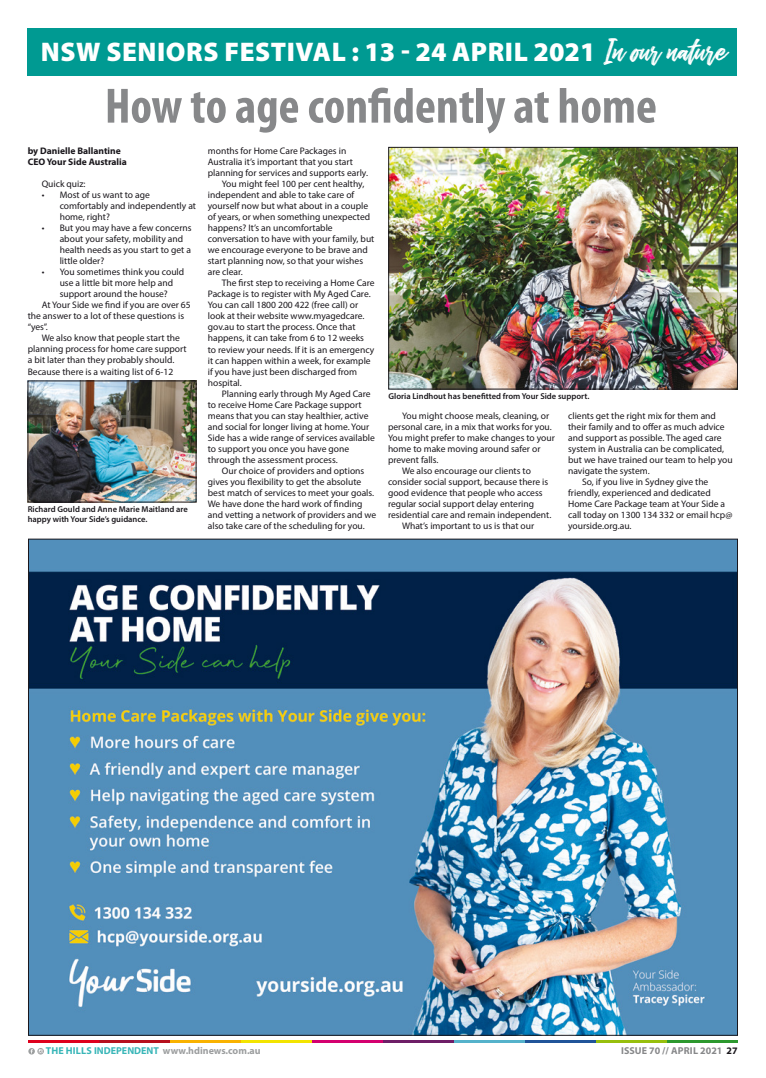
<style>
.page{position:relative;width:766px;height:1078px;background:#fff}
.page>*{position:absolute;margin:0;border:0;box-sizing:border-box;transform-origin:0 0}
.t1{font:700 condensed 50px "Myriad Pro";color:#87888a}
.t2{font:900 27px "Myriad Pro";letter-spacing:.02em;color:#fff}
.t3{font:700 10px "Myriad Pro";color:#39b6b8}
.t4{font:700 10px "Myriad Pro";color:#87888a}
.t5{font:9.5px/11px "Myriad Pro";color:#1a171c}
.t6{font:700 9.5px/11px "Myriad Pro";color:#1a171c}
.t7{font:600 8.5px/10px "Myriad Pro";color:#1a171c}
.s1{font-family:"The Historia Demo";font-weight:400;font-size:33px}
.s2{color:#9c9e9f}
.s3{color:#1a171c}
</style>
<div class="page">
<svg style="left:28px;top:1047px;width:7px;height:7px"></svg>
<svg style="left:30px;top:1048px;width:3px;height:5px"></svg>
<svg style="left:37px;top:1047px;width:7px;height:7px"></svg>
<svg style="left:39px;top:1049px;width:4px;height:3px"></svg>
<hr style="left:170px;top:1040px;width:71px;height:2px;background:#f9b200">
<hr style="left:28px;top:1040px;width:71px;height:2px;background:#de001d">
<hr style="left:99px;top:1040px;width:71px;height:2px;background:#b6101d">
<hr style="left:454px;top:1040px;width:71px;height:2px;background:#55b2cb">
<hr style="left:595px;top:1040px;width:71px;height:2px;background:#97bf0d">
<hr style="left:666px;top:1040px;width:71px;height:2px;background:#2c982e">
<hr style="left:524px;top:1040px;width:71px;height:2px;background:#205499">
<hr style="left:383px;top:1040px;width:71px;height:2px;background:#6e1e67">
<hr style="left:241px;top:1040px;width:71px;height:2px;background:#f3e400">
<hr style="left:312px;top:1040px;width:71px;height:2px;background:#d4006f">
<img style="left:30px;top:541px;width:705px;height:492px">
<img style="left:30px;top:383px;width:164px;height:117px">
<div style="left:28px;top:381px;width:168px;height:121px;border:1px solid #1a171c"></div>
<img style="left:390px;top:149px;width:345px;height:238px">
<div style="left:388px;top:147px;width:349px;height:242px;border:1px solid #1a171c"></div>
<div style="left:28px;top:28px;width:709px;height:48px;background:#009a92"></div>
<h2 class="t2" style="left:41px;top:37px;width:688px">NSW SENIORS FESTIVAL : 13 - 24 APRIL 2021 <span class="s1">In our nature</span></h2>
<h1 class="t1" style="left:105px;top:75px;width:553px">How to age confidently at home</h1>
<p class="t6" style="left:28px;top:145px;width:101px">by Danielle Ballantine<br>CEO Your Side Australia</p>
<p class="t5" style="left:42px;top:178px;width:45px">Quick quiz:</p>
<p class="t5" style="left:60px;top:189px;width:138px;text-indent:-18px">• Most of us want to age comfortably and independently at home, right?</p>
<p class="t5" style="left:60px;top:222px;width:133px;text-indent:-18px">• But you may have a few concerns about your safety, mobility and health needs as you start to get a little older?</p>
<p class="t5" style="left:42px;top:266px;width:144px">• You sometimes think you could</p>
<p class="t5" style="left:60px;top:277px;width:115px">use a little bit more help and</p>
<p class="t5" style="left:60px;top:288px;width:110px">support around the house?</p>
<p class="t5" style="left:42px;top:299px;width:150px">At Your Side we find if you are over 65</p>
<p class="t5" style="left:28px;top:310px;width:158px">the answer to a lot of these questions is</p>
<p class="t5" style="left:28px;top:321px;width:22px">“yes”.</p>
<p class="t5" style="left:42px;top:332px;width:140px">We also know that people start the</p>
<p class="t5" style="left:28px;top:343px;width:160px">planning process for home care support</p>
<p class="t5" style="left:28px;top:354px;width:148px">a bit later than they probably should.</p>
<p class="t5" style="left:28px;top:365px;width:147px">Because there is a waiting list of 6-12</p>
<p class="t5" style="left:208px;top:145px;width:140px">months for Home Care Packages in</p>
<p class="t5" style="left:208px;top:156px;width:147px">Australia it’s important that you start</p>
<p class="t5" style="left:208px;top:167px;width:162px">planning for services and supports early.</p>
<p class="t5" style="left:222px;top:178px;width:144px">You might feel 100 per cent healthy,</p>
<p class="t5" style="left:208px;top:189px;width:148px">independent and able to take care of</p>
<p class="t5" style="left:208px;top:200px;width:162px">yourself now but what about in a couple</p>
<p class="t5" style="left:208px;top:211px;width:164px">of years, or when something unexpected</p>
<p class="t5" style="left:208px;top:222px;width:126px">happens? It’s an uncomfortable</p>
<p class="t5" style="left:208px;top:233px;width:168px">conversation to have with your family, but</p>
<p class="t5" style="left:208px;top:244px;width:161px">we encourage everyone to be brave and</p>
<p class="t5" style="left:208px;top:255px;width:157px">start planning now, so that your wishes</p>
<p class="t5" style="left:208px;top:266px;width:36px">are clear.</p>
<p class="t5" style="left:222px;top:277px;width:154px">The first step to receiving a Home Care</p>
<p class="t5" style="left:208px;top:288px;width:164px">Package is to register with My Aged Care.</p>
<p class="t5" style="left:208px;top:299px;width:152px">You can call 1800 200 422 (free call) or</p>
<p class="t5" style="left:208px;top:310px;width:158px">look at their website www.myagedcare.</p>
<p class="t5" style="left:208px;top:321px;width:149px">gov.au to start the process. Once that</p>
<p class="t5" style="left:208px;top:332px;width:158px">happens, it can take from 6 to 12 weeks</p>
<p class="t5" style="left:208px;top:343px;width:168px">to review your needs. If it is an emergency</p>
<p class="t5" style="left:208px;top:354px;width:164px">it can happen within a week, for example</p>
<p class="t5" style="left:208px;top:365px;width:151px">if you have just been discharged from</p>
<p class="t5" style="left:208px;top:376px;width:35px">hospital.</p>
<p class="t5" style="left:222px;top:387px;width:150px">Planning early through My Aged Care</p>
<p class="t5" style="left:208px;top:398px;width:155px">to receive Home Care Package support</p>
<p class="t5" style="left:208px;top:409px;width:162px">means that you can stay healthier, active</p>
<p class="t5" style="left:208px;top:420px;width:163px">and social for longer living at home. Your</p>
<p class="t5" style="left:208px;top:431px;width:168px">Side has a wide range of services available</p>
<p class="t5" style="left:208px;top:442px;width:143px">to support you once you have gone</p>
<p class="t5" style="left:208px;top:453px;width:131px">through the assessment process.</p>
<p class="t5" style="left:222px;top:464px;width:144px">Our choice of providers and options</p>
<p class="t5" style="left:208px;top:475px;width:155px">gives you flexibility to get the absolute</p>
<p class="t5" style="left:208px;top:486px;width:168px">best match of services to meet your goals.</p>
<p class="t5" style="left:208px;top:497px;width:156px">We have done the hard work of finding</p>
<p class="t5" style="left:208px;top:508px;width:170px">and vetting a network of providers and we</p>
<p class="t5" style="left:208px;top:519px;width:158px">also take care of the scheduling for you.</p>
<p class="t7" style="left:388px;top:390px;width:202px">Gloria Lindhout has benefitted from Your Side support.</p>
<p class="t5" style="left:568px;top:409px;width:149px">clients get the right mix for them and</p>
<p class="t5" style="left:568px;top:420px;width:158px">their family and to offer as much advice</p>
<p class="t5" style="left:568px;top:431px;width:155px">and support as possible. The aged care</p>
<p class="t5" style="left:568px;top:442px;width:157px">system in Australia can be complicated,</p>
<p class="t5" style="left:568px;top:453px;width:166px">but we have trained our team to help you</p>
<p class="t5" style="left:568px;top:464px;width:83px">navigate the system.</p>
<p class="t5" style="left:582px;top:475px;width:128px">So, if you live in Sydney give the</p>
<p class="t5" style="left:568px;top:486px;width:144px">friendly, experienced and dedicated</p>
<p class="t5" style="left:568px;top:497px;width:158px">Home Care Package team at Your Side a</p>
<p class="t5" style="left:568px;top:508px;width:166px">call today on 1300 134 332 or email hcp@</p>
<p class="t5" style="left:568px;top:519px;width:65px">yourside.org.au.</p>
<p class="t5" style="left:402px;top:409px;width:149px">You might choose meals, cleaning, or</p>
<p class="t5" style="left:388px;top:420px;width:165px">personal care, in a mix that works for you.</p>
<p class="t5" style="left:388px;top:431px;width:168px">You might prefer to make changes to your</p>
<p class="t5" style="left:388px;top:442px;width:154px">home to make moving around safer or</p>
<p class="t5" style="left:388px;top:453px;width:52px">prevent falls.</p>
<p class="t5" style="left:402px;top:464px;width:130px">We also encourage our clients to</p>
<p class="t5" style="left:388px;top:475px;width:162px">consider social support, because there is</p>
<p class="t5" style="left:388px;top:486px;width:156px">good evidence that people who access</p>
<p class="t5" style="left:388px;top:497px;width:147px">regular social support delay entering</p>
<p class="t5" style="left:388px;top:508px;width:165px">residential care and remain independent.</p>
<p class="t5" style="left:402px;top:519px;width:134px">What’s important to us is that our</p>
<p class="t7" style="left:28px;top:503px;width:162px">Richard Gould and Anne Marie Maitland are happy with Your Side’s guidance.</p>
<p class="t3" style="left:46px;top:1043px;width:216px">THE HILLS INDEPENDENT <span class="s2">www.hdinews.com.au</span></p>
<p class="t4" style="left:621px;top:1043px;width:118px">ISSUE 70 // APRIL 2021 <span class="s3">27</span></p>
</div>
